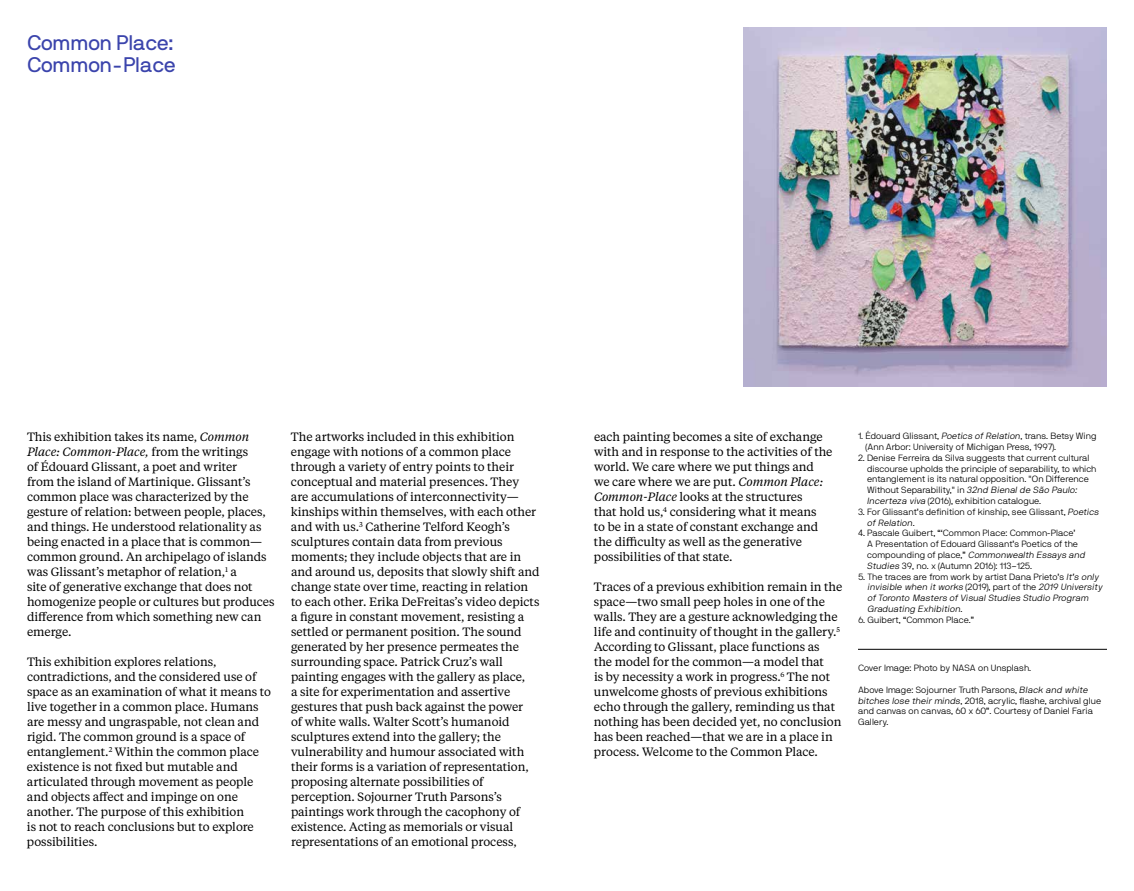
<style>
.page{position:relative;width:1134px;height:891px;background:#fff}
.page>*{position:absolute;margin:0;border:0;box-sizing:border-box;transform-origin:0 0}
.t1{font:21px/22.5px "NB International Pro";letter-spacing:-.02em;color:#3b44ac}
.t2{font:12px/15px "Tiempos Text";letter-spacing:-.005em;color:#000}
.t3{font:300 9px/10.8px "NB International Pro";color:#000}
.t4{font:italic 300 9px/10.8px "NB International Pro";color:#000}
.s1{font-style:italic}
.s2{font-style:normal}
</style>
<div class="page">
<hr style="left:858px;top:649px;width:249px;height:1px;background:#000">
<img style="left:744px;top:27px;width:363px;height:360px">
<h1 class="t1" style="left:27px;top:31px;width:151px">Common Place:<br>Common-Place</h1>
<p class="t2" style="left:27px;top:429px;width:249px">This exhibition takes its name, <span class="s1">Common Place: Common-Place,</span> from the writings<br>of Édouard Glissant, a poet and writer<br>from the island of Martinique. Glissant’s common place was characterized by the gesture of relation: between people, places, and things. He understood relationality as being enacted in a place that is common— common ground. An archipelago of islands was Glissant’s metaphor of relation,<sup>1</sup> a<br>site of generative exchange that does not homogenize people or cultures but produces difference from which something new can emerge.</p>
<p class="t2" style="left:27px;top:654px;width:246px">This exhibition explores relations, contradictions, and the considered use of space as an examination of what it means to live together in a common place. Humans are messy and ungraspable, not clean and rigid. The common ground is a space of entanglement.<sup>2</sup> Within the common place existence is not fixed but mutable and articulated through movement as people and objects affect and impinge on one another. The purpose of this exhibition<br>is not to reach conclusions but to explore possibilities.</p>
<p class="t2" style="left:291px;top:429px;width:250px">The artworks included in this exhibition engage with notions of a common place through a variety of entry points to their conceptual and material presences. They are accumulations of interconnectivity— kinships within themselves, with each other and with us.<sup>3</sup> Catherine Telford Keogh’s sculptures contain data from previous moments; they include objects that are in and around us, deposits that slowly shift and change state over time, reacting in relation to each other. Erika DeFreitas’s video depicts a figure in constant movement, resisting a settled or permanent position. The sound generated by her presence permeates the surrounding space. Patrick Cruz’s wall painting engages with the gallery as place,<br>a site for experimentation and assertive gestures that push back against the power<br>of white walls. Walter Scott’s humanoid sculptures extend into the gallery; the vulnerability and humour associated with their forms is a variation of representation, proposing alternate possibilities of perception. Sojourner Truth Parsons’s paintings work through the cacophony of existence. Acting as memorials or visual representations of an emotional process,</p>
<p class="t2" style="left:594px;top:429px;width:240px">each painting becomes a site of exchange with and in response to the activities of the world. We care where we put things and we care where we are put. <span class="s1">Common Place:<br>Common-Place</span> looks at the structures<br>that hold us,<sup>4</sup> considering what it means<br>to be in a state of constant exchange and the difficulty as well as the generative possibilities of that state.</p>
<p class="t2" style="left:594px;top:579px;width:250px">Traces of a previous exhibition remain in the space—two small peep holes in one of the walls. They are a gesture acknowledging the life and continuity of thought in the gallery.<sup>5<br></sup>According to Glissant, place functions as<br>the model for the common—a model that<br>is by necessity a work in progress.<sup>6</sup> The not unwelcome ghosts of previous exhibitions echo through the gallery, reminding us that nothing has been decided yet, no conclusion has been reached—that we are in a place in process. Welcome to the Common Place.</p>
<p class="t3" style="left:866px;top:431px;width:233px;text-indent:-8px">1. Édouard Glissant, <span class="s1">Poetics of Relation</span>, trans. Betsy Wing (Ann Arbor: University of Michigan Press, 1997).</p>
<p class="t3" style="left:867px;top:452px;width:231px;text-indent:-9px">2. Denise Ferreira da Silva suggests that current cultural discourse upholds the principle of separability, to which entanglement is its natural opposition. "On Difference Without Separability," in <span class="s1">32nd Bienal de São Paulo:<br>Incerteza viva</span> (2016), exhibition catalogue.</p>
<p class="t3" style="left:867px;top:506px;width:233px;text-indent:-9px">3. For Glissant’s definition of kinship, see Glissant, <span class="s1">Poetics of Relation.</span></p>
<p class="t3" style="left:867px;top:528px;width:220px;text-indent:-9px">4. Pascale Guibert, “‘Common Place: Common-Place’<br>A Presentation of Edouard Glissant’s Poetics of the compounding of place,” <span class="s1">Commonwealth Essays and Studies</span> 39, no. x (Autumn 2016): 113–125.</p>
<p class="t4" style="left:867px;top:571px;width:237px;text-indent:-9px"><span class="s2">5. The traces are from work by artist Dana Prieto’s</span> It’s only invisible when it works <span class="s2">(2019), part of the</span> 2019 University of Toronto Masters of Visual Studies Studio Program Graduating Exhibition.</p>
<p class="t3" style="left:858px;top:614px;width:118px">6. Guibert, “Common Place.”</p>
<p class="t3" style="left:858px;top:663px;width:175px">Cover Image: Photo by NASA on Unsplash.</p>
<p class="t3" style="left:858px;top:684px;width:245px">Above Image: Sojourner Truth Parsons, <span class="s1">Black and white bitches lose their minds</span>, 2018, acrylic, flashe, archival glue and canvas on canvas, 60 x 60”. Courtesy of Daniel Faria Gallery.</p>
</div>
